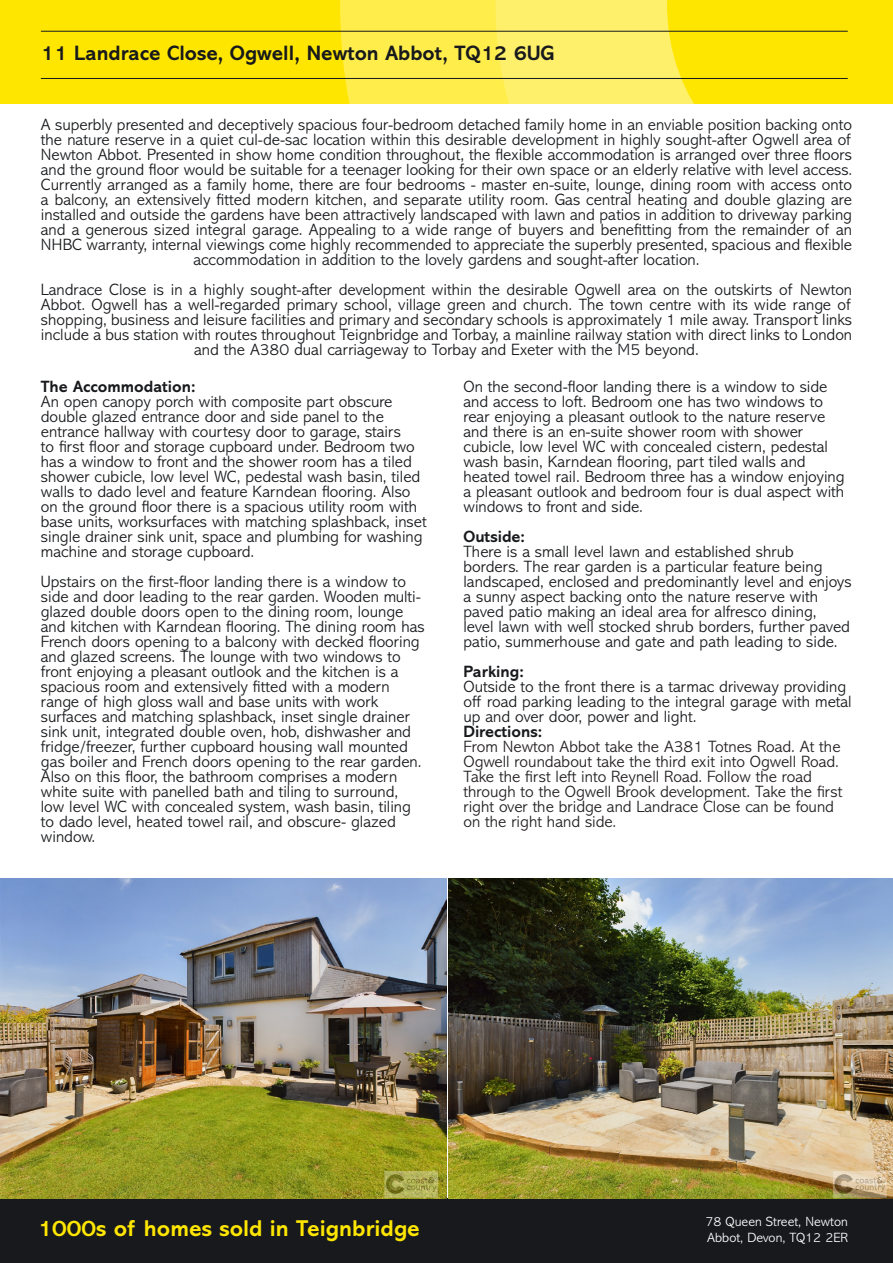
<style>
.page{position:relative;width:893px;height:1263px;background:#fff}
.page>*{position:absolute;margin:0;border:0;box-sizing:border-box;transform-origin:0 0}
.t1{font:700 23.1px "Abadi MT Std";color:#ffe601}
.t2{font:700 21px "Abadi MT Std";color:#17191c}
.t3{font:300 16.5px/15px "Abadi MT Std";color:#17191c}
.t4{font:300 16.5px/15px "Abadi MT Std";color:#231f20}
.t5{font:700 16.5px "Abadi MT Std";color:#17191c}
.t6{font:300 13.5px/16.5px "Abadi MT Std";color:#fff}
</style>
<div class="page">
<div style="left:0;top:0;width:893px;height:103px;background:#ffe601"></div>
<div style="left:340px;top:0;width:481px;height:103px;background:#ffed4c"></div>
<svg style="left:496px;top:0;width:325px;height:103px;background:#feea3a"></svg>
<div style="left:0;top:1198px;width:893px;height:65px;background:#17191c"></div>
<hr style="left:41px;top:31px;width:807px;height:1px;background:#17191c">
<hr style="left:41px;top:78px;width:807px;height:1px;background:#17191c">
<img style="left:0;top:878px;width:446px;height:320px">
<img style="left:449px;top:878px;width:444px;height:320px">
<p class="t2" style="left:41px;top:41px;width:515px">11 Landrace Close, Ogwell, Newton Abbot, TQ12 6UG</p>
<p class="t3" style="left:41px;top:118px;width:813px;text-align:center">A superbly presented and deceptively spacious four-bedroom detached family home in an enviable position backing onto the nature reserve in a quiet cul-de-sac location within this desirable development in highly sought-after Ogwell area of Newton Abbot. Presented in show home condition throughout, the flexible accommodation is arranged over three floors and the ground floor would be suitable for a teenager looking for their own space or an elderly relative with level access.<br>Currently arranged as a family home, there are four bedrooms - master en-suite, lounge, dining room with access onto a balcony, an extensively fitted modern kitchen, and separate utility room. Gas central heating and double glazing are installed and outside the gardens have been attractively landscaped with lawn and patios in addition to driveway parking and a generous sized integral garage. Appealing to a wide range of buyers and benefitting from the remainder of an NHBC warranty, internal viewings come highly recommended to appreciate the superbly presented, spacious and flexible accommodation in addition to the lovely gardens and sought-after location.</p>
<p class="t3" style="left:41px;top:283px;width:813px;text-align:center">Landrace Close is in a highly sought-after development within the desirable Ogwell area on the outskirts of Newton Abbot. Ogwell has a well-regarded primary school, village green and church. The town centre with its wide range of shopping, business and leisure facilities and primary and secondary schools is approximately 1 mile away. Transport links include a bus station with routes throughout Teignbridge and Torbay, a mainline railway station with direct links to London and the A380 dual carriageway to Torbay and Exeter with the M5 beyond.</p>
<p class="t5" style="left:41px;top:377px;width:156px">The Accommodation:</p>
<p class="t3" style="left:41px;top:394px;width:387px">An open canopy porch with composite part obscure double glazed entrance door and side panel to the entrance hallway with courtesy door to garage, stairs<br>to first floor and storage cupboard under. Bedroom two has a window to front and the shower room has a tiled shower cubicle, low level WC, pedestal wash basin, tiled walls to dado level and feature Karndean flooring. Also on the ground floor there is a spacious utility room with base units, worksurfaces with matching splashback, inset single drainer sink unit, space and plumbing for washing machine and storage cupboard.</p>
<p class="t3" style="left:41px;top:574px;width:385px">Upstairs on the first-floor landing there is a window to side and door leading to the rear garden. Wooden multi&shy;glazed double doors open to the dining room, lounge and kitchen with Karndean flooring. The dining room has French doors opening to a balcony with decked flooring and glazed screens. The lounge with two windows to front enjoying a pleasant outlook and the kitchen is a spacious room and extensively fitted with a modern range of high gloss wall and base units with work surfaces and matching splashback, inset single drainer sink unit, integrated double oven, hob, dishwasher and fridge/freezer, further cupboard housing wall mounted gas boiler and French doors opening to the rear garden.<br>Also on this floor, the bathroom comprises a modern white suite with panelled bath and tiling to surround, low level WC with concealed system, wash basin, tiling to dado level, heated towel rail, and obscure- glazed window.</p>
<p class="t3" style="left:463px;top:379px;width:383px">On the second-floor landing there is a window to side and access to loft. Bedroom one has two windows to rear enjoying a pleasant outlook to the nature reserve and there is an en-suite shower room with shower cubicle, low level WC with concealed cistern, pedestal wash basin, Karndean flooring, part tiled walls and heated towel rail. Bedroom three has a window enjoying a pleasant outlook and bedroom four is dual aspect with windows to front and side.</p>
<p class="t5" style="left:463px;top:527px;width:63px">Outside:</p>
<p class="t3" style="left:463px;top:544px;width:390px">There is a small level lawn and established shrub borders. The rear garden is a particular feature being landscaped, enclosed and predominantly level and enjoys a sunny aspect backing onto the nature reserve with paved patio making an ideal area for alfresco dining,<br>level lawn with well stocked shrub borders, further paved patio, summerhouse and gate and path leading to side.</p>
<p class="t5" style="left:463px;top:662px;width:62px">Parking:</p>
<p class="t3" style="left:463px;top:679px;width:390px">Outside to the front there is a tarmac driveway providing off road parking leading to the integral garage with metal up and over door, power and light.</p>
<p class="t5" style="left:463px;top:722px;width:80px">Directions:</p>
<p class="t4" style="left:463px;top:739px;width:380px">From Newton Abbot take the A381 Totnes Road. At the Ogwell roundabout take the third exit into Ogwell Road.<br>Take the first left into Reynell Road. Follow the road through to the Ogwell Brook development. Take the first right over the bridge and Landrace Close can be found on the right hand side.</p>
<p class="t1" style="left:38px;top:1215px;width:383px">1000s of homes sold in Teignbridge</p>
<p class="t6" style="left:706px;top:1213px;width:144px">78 Queen Street, Newton<br>Abbot, Devon, TQ12 2ER</p>
</div>
